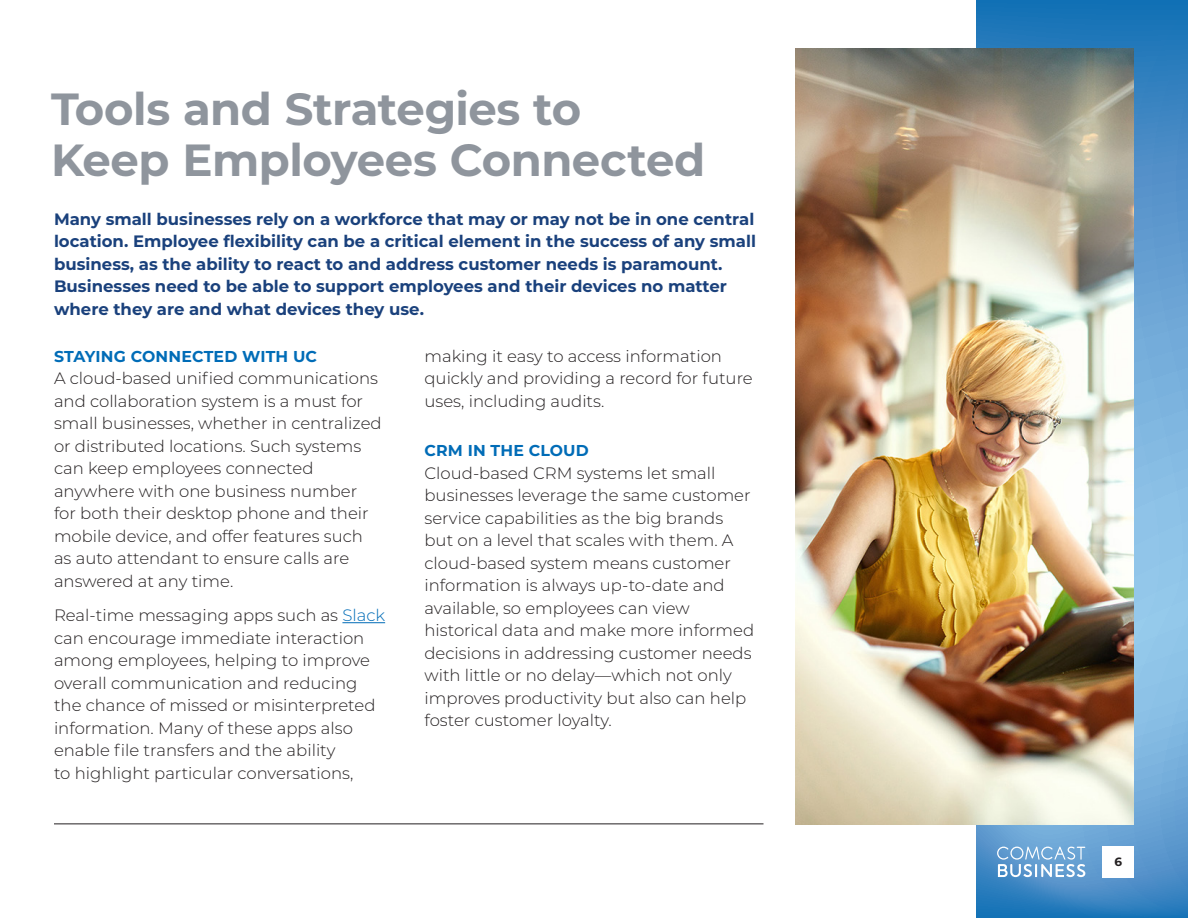
<style>
.page{position:relative;width:1188px;height:918px;background:#fff}
.page>*{position:absolute;margin:0;border:0;box-sizing:border-box;transform-origin:0 0}
.Head_2{font:700 45px/51px "Montserrat";letter-spacing:-.01em;color:#8f959d}
._1_text{font:300 16.5px/22.5px "Montserrat";color:#231f20}
._1_text_first_para{font:700 16.5px/22.5px "Montserrat";color:#1a417c}
.Subhead_Blue_Caps{font:700 15.75px "Montserrat";letter-spacing:.01em;color:#006cb7}
.page_number{font:700 12px "Montserrat";color:#231f20}
.s1{color:#006cb7}
</style>
<div class="page">
<svg style="left:976px;top:0;width:212px;height:918px;background:#5b9cd0"></svg>
<hr style="left:342px;top:622px;width:43px;height:1px;background:#006cb7">
<hr style="left:54px;top:824px;width:710px;height:1px;background:#231f20">
<div style="left:1102px;top:846px;width:32px;height:32px;background:#fff"></div>
<svg style="left:997px;top:847px;width:88px;height:30px"></svg>
<img style="left:795px;top:49px;width:339px;height:775px">
<p class="Head_2" style="left:51px;top:81px;width:656px">Tools and Strategies to<br>Keep Employees Connected</p>
<p class="_1_text_first_para" style="left:54px;top:207px;width:704px">Many small businesses rely on a workforce that may or may not be in one central location. Employee flexibility can be a critical element in the success of any small business, as the ability to react to and address customer needs is paramount.<br>Businesses need to be able to support employees and their devices no matter where they are and what devices they use.</p>
<p class="Subhead_Blue_Caps" style="left:54px;top:345px;width:265px">STAYING CONNECTED WITH UC</p>
<p class="_1_text" style="left:54px;top:366px;width:329px">A cloud-based unified communications and collaboration system is a must for small businesses, whether in centralized or distributed locations. Such systems can keep employees connected anywhere with one business number for both their desktop phone and their mobile device, and offer features such as auto attendant to ensure calls are answered at any time.</p>
<p class="_1_text" style="left:54px;top:603px;width:333px">Real-time messaging apps such as <span class="s1">Slack </span>can encourage immediate interaction among employees, helping to improve overall communication and reducing the chance of missed or misinterpreted information. Many of these apps also enable file transfers and the ability<br>to highlight particular conversations,</p>
<p class="_1_text" style="left:424px;top:344px;width:330px">making it easy to access information quickly and providing a record for future uses, including audits.</p>
<p class="Subhead_Blue_Caps" style="left:424px;top:439px;width:166px">CRM IN THE CLOUD</p>
<p class="_1_text" style="left:424px;top:461px;width:331px">Cloud-based CRM systems let small businesses leverage the same customer service capabilities as the big brands but on a level that scales with them. A cloud-based system means customer information is always up-to-date and available, so employees can view historical data and make more informed decisions in addressing customer needs with little or no delay—which not only improves productivity but also can help foster customer loyalty.</p>
<p class="page_number" style="left:1114px;top:853px;width:9px">6</p>
</div>
